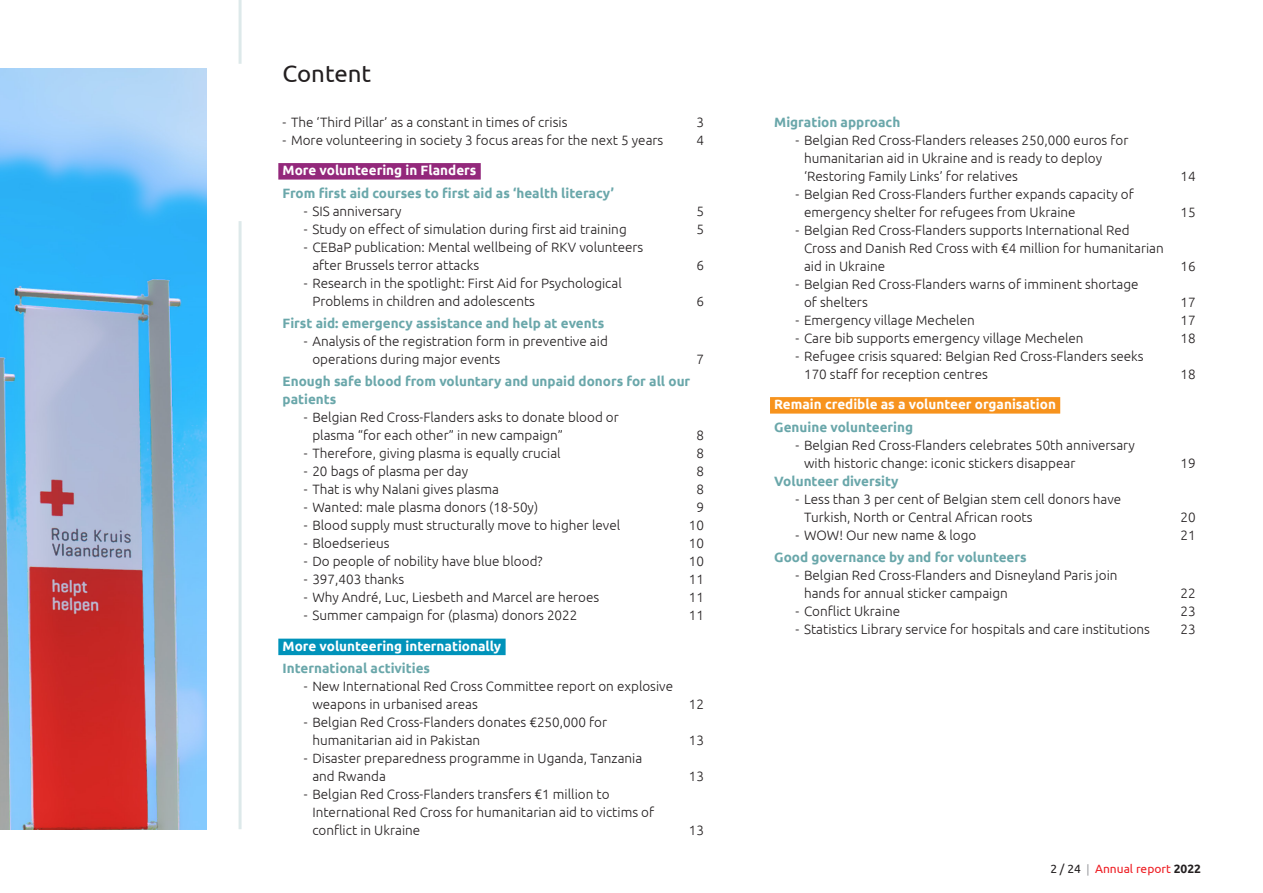
<style>
.page{position:relative;width:1263px;height:893px;background:#fff}
.page>*{position:absolute;margin:0;border:0;box-sizing:border-box;transform-origin:0 0}
.Rubriek{font:24px "Ubuntu";color:#231f20}
.Body{font:300 13.5px/18px "Ubuntu";color:#231f20}
.Body-2{font:700 13.5px/18px "Ubuntu";color:#6aa7aa}
.Body-3{font:700 13.5px "Ubuntu";color:#fff}
.t1{font:12px "Ubuntu";color:#ee1d23}
.s1{color:#231f20}
.s2{font-family:"Arial";color:#939598}
.s3{font-weight:700;color:#231f20}
</style>
<div class="page">
<hr style="left:239px;top:221px;width:3px;height:608px;background:#dde9ea">
<hr style="left:239px;top:0;width:3px;height:64px;background:#dde9ea">
<img style="left:0;top:69px;width:207px;height:760px">
<div style="left:278px;top:163px;width:203px;height:17px;background:#93287b"></div>
<div style="left:278px;top:639px;width:228px;height:16px;background:#0093ba"></div>
<div style="left:770px;top:397px;width:290px;height:17px;background:#f7931d"></div>
<p class="Rubriek" style="left:283px;top:59px;width:90px">Content</p>
<p class="Body" style="left:283px;top:112px;width:286px">- The ‘Third Pillar’ as a constant in times of crisis</p>
<p class="Body" style="left:696px;top:112px;width:9px">3</p>
<p class="Body" style="left:283px;top:130px;width:382px">- More volunteering in society 3 focus areas for the next 5 years</p>
<p class="Body" style="left:696px;top:130px;width:9px">4</p>
<p class="Body-3" style="left:283px;top:162px;width:195px">More volunteering in Flanders</p>
<p class="Body-2" style="left:283px;top:184px;width:333px">From first aid courses to first aid as ‘health literacy’</p>
<p class="Body" style="left:304px;top:201px;width:99px">- SIS anniversary</p>
<p class="Body" style="left:696px;top:201px;width:9px">5</p>
<p class="Body" style="left:304px;top:219px;width:324px">- Study on effect of simulation during first aid training</p>
<p class="Body" style="left:696px;top:219px;width:9px">5</p>
<p class="Body" style="left:312px;top:237px;width:332px;text-indent:-9px">- CEBaP publication: Mental wellbeing of RKV volunteers after Brussels terror attacks</p>
<p class="Body" style="left:696px;top:255px;width:9px">6</p>
<p class="Body" style="left:312px;top:273px;width:311px;text-indent:-9px">- Research in the spotlight: First Aid for Psychological<br>Problems in children and adolescents</p>
<p class="Body-2" style="left:283px;top:314px;width:323px">First aid: emergency assistance and help at events</p>
<p class="Body" style="left:312px;top:332px;width:297px;text-indent:-9px">- Analysis of the registration form in preventive aid operations during major events</p>
<p class="Body" style="left:696px;top:291px;width:9px">6</p>
<p class="Body" style="left:696px;top:350px;width:9px">7</p>
<p class="Body-2" style="left:283px;top:372px;width:409px">Enough safe blood from voluntary and unpaid donors for all our patients</p>
<p class="Body" style="left:312px;top:408px;width:308px;text-indent:-9px">- Belgian Red Cross-Flanders asks to donate blood or plasma “for each other” in new campaign”</p>
<p class="Body" style="left:696px;top:426px;width:9px">8</p>
<p class="Body" style="left:304px;top:444px;width:258px">- Therefore, giving plasma is equally crucial</p>
<p class="Body" style="left:696px;top:444px;width:9px">8</p>
<p class="Body" style="left:304px;top:462px;width:166px">- 20 bags of plasma per day</p>
<p class="Body" style="left:696px;top:462px;width:9px">8</p>
<p class="Body" style="left:304px;top:480px;width:197px">- That is why Nalani gives plasma</p>
<p class="Body" style="left:696px;top:480px;width:9px">8</p>
<p class="Body" style="left:304px;top:498px;width:236px">- Wanted: male plasma donors (18-50y)</p>
<p class="Body" style="left:696px;top:498px;width:9px">9</p>
<p class="Body" style="left:304px;top:516px;width:318px">- Blood supply must structurally move to higher level</p>
<p class="Body" style="left:689px;top:516px;width:17px">10</p>
<p class="Body" style="left:304px;top:534px;width:87px">- Bloedserieus</p>
<p class="Body" style="left:689px;top:534px;width:17px">10</p>
<p class="Body" style="left:304px;top:552px;width:240px">- Do people of nobility have blue blood?</p>
<p class="Body" style="left:689px;top:552px;width:17px">10</p>
<p class="Body" style="left:304px;top:570px;width:102px">- 397,403 thanks</p>
<p class="Body" style="left:689px;top:570px;width:17px">11</p>
<p class="Body" style="left:304px;top:588px;width:297px">- Why André, Luc, Liesbeth and Marcel are heroes</p>
<p class="Body" style="left:689px;top:588px;width:17px">11</p>
<p class="Body" style="left:304px;top:606px;width:275px">- Summer campaign for (plasma) donors 2022</p>
<p class="Body" style="left:689px;top:606px;width:17px">11</p>
<p class="Body-3" style="left:283px;top:638px;width:220px">More volunteering internationally</p>
<p class="Body-2" style="left:283px;top:659px;width:149px">International activities</p>
<p class="Body" style="left:312px;top:677px;width:362px;text-indent:-9px">- New International Red Cross Committee report on explosive weapons in urbanised areas</p>
<p class="Body" style="left:689px;top:695px;width:17px">12</p>
<p class="Body" style="left:312px;top:713px;width:296px;text-indent:-9px">- Belgian Red Cross-Flanders donates €250,000 for humanitarian aid in Pakistan</p>
<p class="Body" style="left:312px;top:749px;width:331px;text-indent:-9px">- Disaster preparedness programme in Uganda, Tanzania and Rwanda</p>
<p class="Body" style="left:312px;top:785px;width:343px;text-indent:-9px">- Belgian Red Cross-Flanders transfers €1 million to<br>International Red Cross for humanitarian aid to victims of conflict in Ukraine</p>
<p class="Body" style="left:689px;top:731px;width:17px">13</p>
<p class="Body" style="left:689px;top:767px;width:17px">13</p>
<p class="Body" style="left:689px;top:821px;width:17px">13</p>
<p class="Body-2" style="left:774px;top:113px;width:128px">Migration approach</p>
<p class="Body" style="left:804px;top:130px;width:326px;text-indent:-9px">- Belgian Red Cross-Flanders releases 250,000 euros for humanitarian aid in Ukraine and is ready to deploy ‘Restoring Family Links’ for relatives</p>
<p class="Body" style="left:804px;top:184px;width:331px;text-indent:-9px">- Belgian Red Cross-Flanders further expands capacity of emergency shelter for refugees from Ukraine</p>
<p class="Body" style="left:804px;top:220px;width:361px;text-indent:-9px">- Belgian Red Cross-Flanders supports International Red<br>Cross and Danish Red Cross with €4 million for humanitarian aid in Ukraine</p>
<p class="Body" style="left:804px;top:274px;width:336px;text-indent:-9px">- Belgian Red Cross-Flanders warns of imminent shortage of shelters</p>
<p class="Body" style="left:1180px;top:166px;width:17px">14</p>
<p class="Body" style="left:1180px;top:202px;width:17px">15</p>
<p class="Body" style="left:1180px;top:256px;width:17px">16</p>
<p class="Body" style="left:1180px;top:292px;width:17px">17</p>
<p class="Body" style="left:795px;top:310px;width:181px">- Emergency village Mechelen</p>
<p class="Body" style="left:1180px;top:310px;width:17px">17</p>
<p class="Body" style="left:795px;top:328px;width:290px">- Care bib supports emergency village Mechelen</p>
<p class="Body" style="left:1180px;top:328px;width:17px">18</p>
<p class="Body" style="left:804px;top:346px;width:341px;text-indent:-9px">- Refugee crisis squared: Belgian Red Cross-Flanders seeks<br>170 staff for reception centres</p>
<p class="Body" style="left:1180px;top:364px;width:17px">18</p>
<p class="Body-3" style="left:774px;top:396px;width:283px">Remain credible as a volunteer organisation</p>
<p class="Body-2" style="left:774px;top:418px;width:140px">Genuine volunteering</p>
<p class="Body" style="left:804px;top:435px;width:332px;text-indent:-9px">- Belgian Red Cross-Flanders celebrates 50th anniversary with historic change: iconic stickers disappear</p>
<p class="Body-2" style="left:774px;top:472px;width:126px">Volunteer diversity</p>
<p class="Body" style="left:804px;top:489px;width:319px;text-indent:-9px">- Less than 3 per cent of Belgian stem cell donors have<br>Turkish, North or Central African roots</p>
<p class="Body" style="left:1180px;top:453px;width:17px">19</p>
<p class="Body" style="left:1180px;top:507px;width:17px">20</p>
<p class="Body" style="left:795px;top:525px;width:182px">- WOW! Our new name &amp; logo</p>
<p class="Body" style="left:1180px;top:525px;width:17px">21</p>
<p class="Body-2" style="left:774px;top:548px;width:254px">Good governance by and for volunteers</p>
<p class="Body" style="left:804px;top:566px;width:315px;text-indent:-9px">- Belgian Red Cross-Flanders and Disneyland Paris join hands for annual sticker campaign</p>
<p class="Body" style="left:1180px;top:584px;width:17px">22</p>
<p class="Body" style="left:795px;top:602px;width:106px">- Conflict Ukraine</p>
<p class="Body" style="left:1180px;top:602px;width:17px">23</p>
<p class="Body" style="left:795px;top:620px;width:356px">- Statistics Library service for hospitals and care institutions</p>
<p class="Body" style="left:1180px;top:620px;width:17px">23</p>
<p class="t1" style="left:1050px;top:861px;width:152px"><span class="s1">2 / 24</span> <span class="s2">|</span> Annual report <span class="s3">2022</span></p>
</div>
